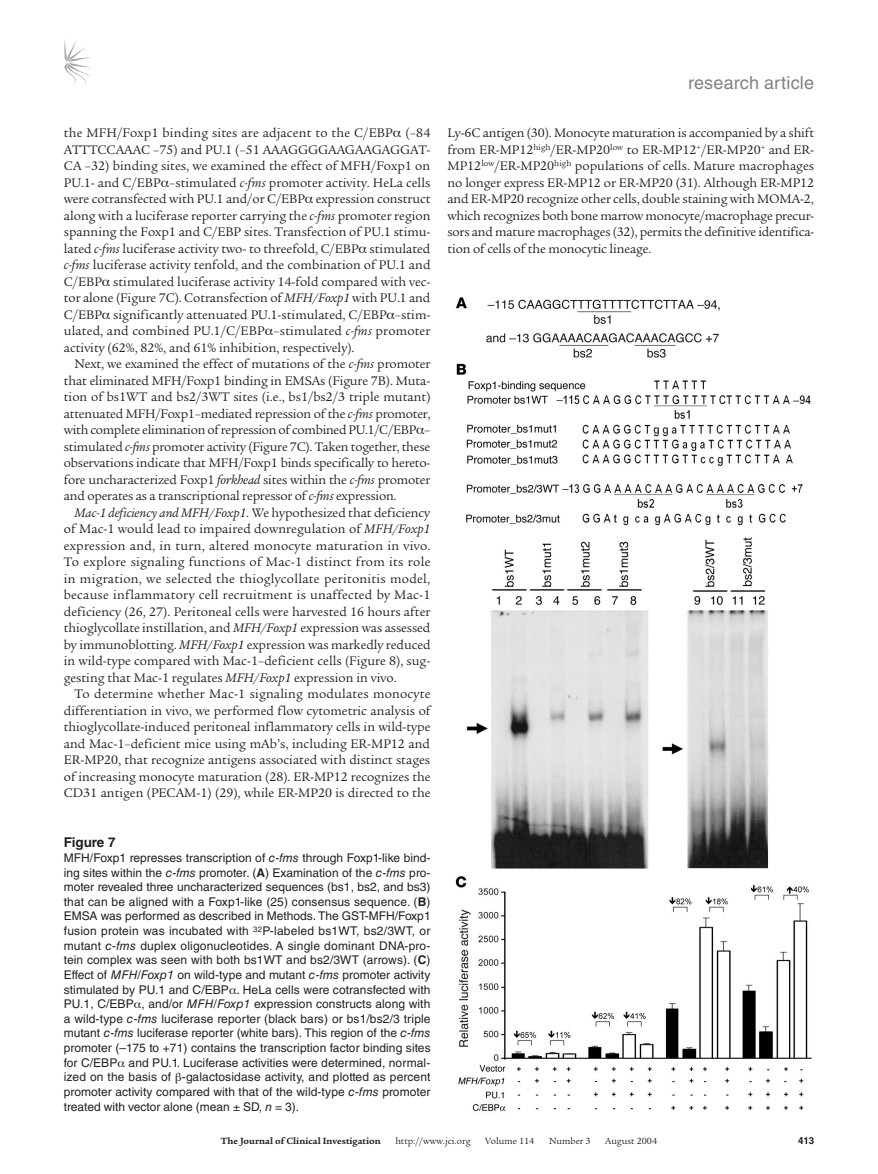
<style>
.page{position:relative;width:878px;height:1174px;background:#fff}
.page>*{position:absolute;margin:0;border:0;box-sizing:border-box;transform-origin:0 0}
.t1{font:18px "Helvetica LT Std";letter-spacing:.01em;color:#808285}
.t2{font:13.5px/16.5px "Legacy Serif Std";color:#231f20;text-align:justify}
.t3{font:700 13.5px "Helvetica LT Std";color:#231f20}
.t4{font:12px/14.5px "Helvetica LT Std";color:#231f20;text-align:justify}
.t5{font:9.75px "Legacy Serif Std";color:#231f20}
.t6{font:700 9.75px "Legacy Serif Std";color:#231f20}
.t7{font:700 9.75px "Helvetica LT Std";color:#231f20}
.s1{font-style:italic}
.s2{font-weight:700}
</style>
<div class="page">
<svg style="left:64px;top:39px;width:27px;height:46px"></svg>
<img style="left:455px;top:297px;width:357px;height:815px">
<p class="t2" style="left:64px;top:125px;width:368px">the MFH/Foxp1 binding sites are adjacent to the C/EBP (–84<br>ATTTCCAAAC –75) and PU.1 (–51 AAAGGGGAAGAAGAGGAT-CA –32) binding sites, we examined the effect of MFH/Foxp1 on PU.1- and C/EBP –stimulated <span class="s1">c-fms</span> promoter activity. HeLa cells were cotransfected with PU.1 and/or C/EBP expression construct along with a luciferase reporter carrying the <span class="s1">c-fms</span> promoter region spanning the Foxp1 and C/EBP sites. Transfection of PU.1 stimu&shy;lated <span class="s1">c-fms</span> luciferase activity two- to threefold, C/EBP stimulated <span class="s1">c-fms</span> luciferase activity tenfold, and the combination of PU.1 and C/EBP stimulated luciferase activity 14-fold compared with vec&shy;tor alone (Figure 7C). Cotransfection of <span class="s1">MFH/Foxp1</span> with PU.1 and C/EBP significantly attenuated PU.1-stimulated, C/EBP –stim&shy;ulated, and combined PU.1/C/EBP –stimulated <span class="s1">c-fms</span> promoter activity (62%, 82%, and 61% inhibition, respectively).</p>
<p class="t2" style="left:64px;top:356px;width:368px;text-indent:11px">Next, we examined the effect of mutations of the <span class="s1">c-fms</span> promoter that eliminated MFH/Foxp1 binding in EMSAs (Figure 7B). Muta&shy;tion of bs1WT and bs2/3WT sites (i.e., bs1/bs2/3 triple mutant) attenuated MFH/Foxp1–mediated repression of the <span class="s1">c-fms</span> promoter, with complete elimination of repression of combined PU.1/C/EBP – stimulated <span class="s1">c-fms</span> promoter activity (Figure 7C). Taken together, these observations indicate that MFH/Foxp1 binds specifically to hereto&shy;fore uncharacterized Foxp1 <span class="s1">forkhead</span> sites within the <span class="s1">c-fms</span> promoter and operates as a transcriptional repressor of <span class="s1">c-fms</span> expression.</p>
<p class="t2" style="left:64px;top:504px;width:368px;text-indent:11px"><span class="s1">Mac-1 deficiency and MFH/Foxp1</span>. We hypothesized that deficiency of Mac-1 would lead to impaired downregulation of <span class="s1">MFH/Foxp1 </span>expression and, in turn, altered monocyte maturation in vivo.<br>To explore signaling functions of Mac-1 distinct from its role in migration, we selected the thioglycollate peritonitis model, because inflammatory cell recruitment is unaffected by Mac-1 deficiency (26, 27). Peritoneal cells were harvested 16 hours after thioglycollate instillation, and <span class="s1">MFH/Foxp1</span> expression was assessed by immunoblotting. <span class="s1">MFH/Foxp1</span> expression was markedly reduced in wild-type compared with Mac-1–deficient cells (Figure 8), sug&shy;gesting that Mac-1 regulates <span class="s1">MFH/Foxp1</span> expression in vivo.</p>
<p class="t2" style="left:64px;top:686px;width:368px;text-indent:11px">To determine whether Mac-1 signaling modulates monocyte differentiation in vivo, we performed flow cytometric analysis of thioglycollate-induced peritoneal inflammatory cells in wild-type and Mac-1–deficient mice using mAb’s, including ER-MP12 and ER-MP20, that recognize antigens associated with distinct stages of increasing monocyte maturation (28). ER-MP12 recognizes the CD31 antigen (PECAM-1) (29), while ER-MP20 is directed to the</p>
<p class="t3" style="left:64px;top:834px;width:53px">Figure 7</p>
<p class="t4" style="left:64px;top:850px;width:368px">MFH/Foxp1 represses transcription of <span class="s1">c-fms</span> through Foxp1-like bind&shy;ing sites within the <span class="s1">c-fms</span> promoter. (<span class="s2">A</span>) Examination of the <span class="s1">c-fms</span> pro&shy;moter revealed three uncharacterized sequences (bs1, bs2, and bs3) that can be aligned with a Foxp1-like (25) consensus sequence. (<span class="s2">B</span>)<br>EMSA was performed as described in Methods. The GST-MFH/Foxp1 fusion protein was incubated with <sup>32</sup>P-labeled bs1WT, bs2/3WT, or mutant <span class="s1">c-fms</span> duplex oligonucleotides. A single dominant DNA-pro&shy;tein complex was seen with both bs1WT and bs2/3WT (arrows). (<span class="s2">C</span>)<br>Effect of <span class="s1">MFH/Foxp1</span> on wild-type and mutant <span class="s1">c-fms</span> promoter activity stimulated by PU.1 and C/EBP . HeLa cells were cotransfected with PU.1, C/EBP , and/or <span class="s1">MFH/Foxp1</span> expression constructs along with a wild-type <span class="s1">c-fms</span> luciferase reporter (black bars) or bs1/bs2/3 triple mutant <span class="s1">c-fms</span> luciferase reporter (white bars). This region of the <span class="s1">c-fms </span>promoter (–175 to +71) contains the transcription factor binding sites for C/EBP and PU.1. Luciferase activities were determined, normal&shy;ized on the basis of -galactosidase activity, and plotted as percent promoter activity compared with that of the wild-type <span class="s1">c-fms</span> promoter treated with vector alone (mean ± SD, <span class="s1">n</span> = 3).</p>
<h1 class="t1" style="left:688px;top:72px;width:127px">research article</h1>
<p class="t2" style="left:447px;top:125px;width:368px">Ly-6C antigen (30). Monocyte maturation is accompanied by a shift from ER-MP12<sup>high</sup>/ER-MP20<sup>low</sup> to ER-MP12<sup>+</sup>/ER-MP20<sup>+</sup> and ER-MP12<sup>low</sup>/ER-MP20<sup>high</sup> populations of cells. Mature macrophages no longer express ER-MP12 or ER-MP20 (31). Although ER-MP12 and ER-MP20 recognize other cells, double staining with MOMA-2, which recognizes both bone marrow monocyte/macrophage precur&shy;sors and mature macrophages (32), permits the definitive identifica&shy;tion of cells of the monocytic lineage.</p>
<p class="t6" style="left:221px;top:1135px;width:161px">The Journal of Clinical Investigation</p>
<p class="t5" style="left:395px;top:1135px;width:77px">http://www.jci.org</p>
<p class="t5" style="left:485px;top:1135px;width:50px">Volume 114</p>
<p class="t5" style="left:549px;top:1135px;width:43px">Number 3</p>
<p class="t5" style="left:605px;top:1135px;width:53px">August 2004</p>
<p class="t7" style="left:798px;top:1134px;width:17px">413</p>
</div>
